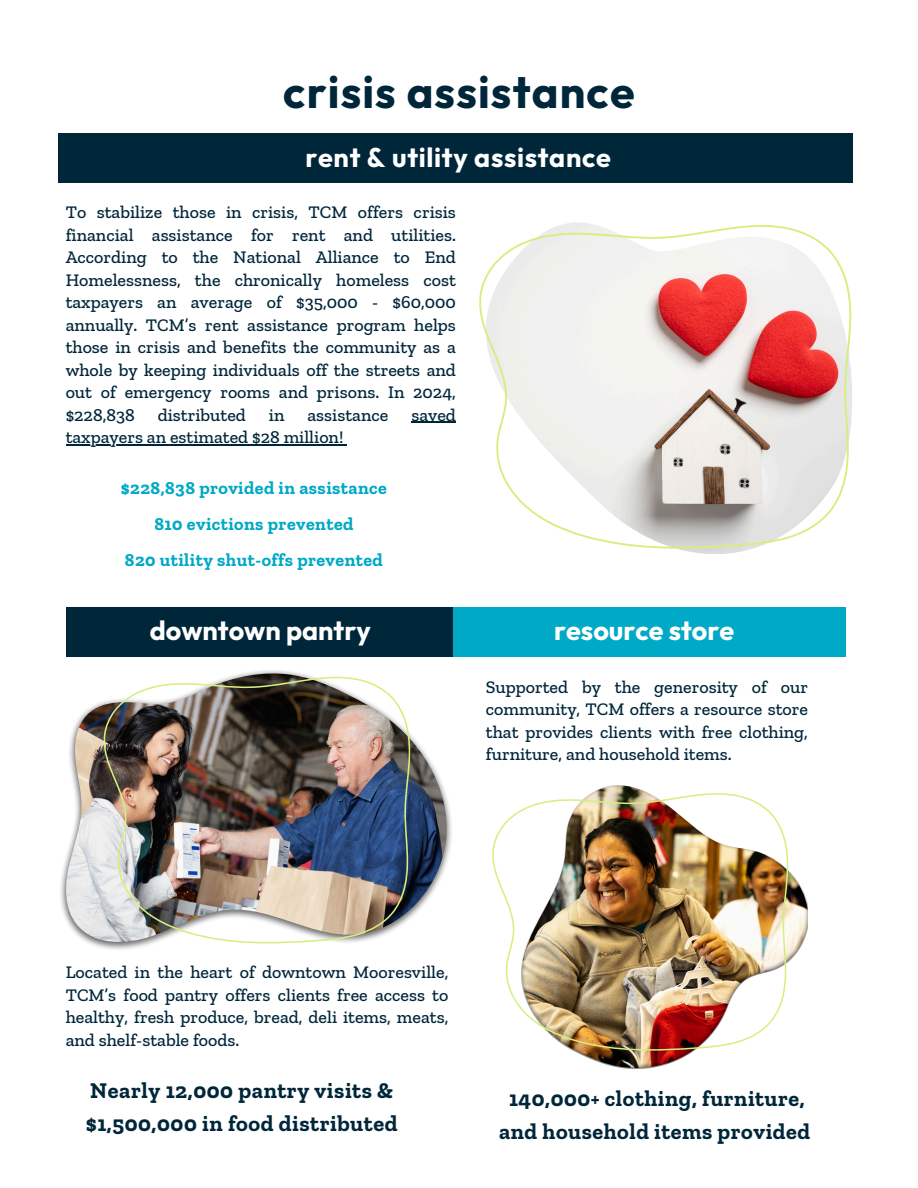
<style>
.page{position:relative;width:918px;height:1188px;background:#fff}
.page>*{position:absolute;margin:0;border:0;box-sizing:border-box;transform-origin:0 0}
.t1{font:700 45px "Outfit";letter-spacing:.025em;color:#00263a}
.t2{font:700 27px "Outfit";color:#fff}
.t3{font:700 27px "Outfit";letter-spacing:.025em;color:#fff}
.t4{font:700 22.35px/32.7px "Zilla Slab";letter-spacing:.025em;color:#00263a}
.t5{font:700 22.2px/32.7px "Zilla Slab";letter-spacing:.025em;color:#00263a;text-align:center}
.t6{font:500 18px/22.5px "Zilla Slab";color:#00263a;text-align:justify}
.t7{font:700 18px "Zilla Slab";letter-spacing:.025em;color:#00a9c5}
</style>
<div class="page">
<img style="left:60px;top:670px;width:392px;height:280px">
<img style="left:65px;top:673px;width:382px;height:270px">
<img style="left:103px;top:677px;width:307px;height:269px">
<img style="left:578px;top:785px;width:230px;height:283px">
<img style="left:492px;top:793px;width:296px;height:260px">
<div style="left:66px;top:608px;width:388px;height:49px;background:#00263a"></div>
<div style="left:454px;top:608px;width:392px;height:49px;background:#00a9c5"></div>
<div style="left:59px;top:133px;width:794px;height:49px;background:#00263a"></div>
<svg style="left:479px;top:225px;width:372px;height:326px"></svg>
<hr style="left:411px;top:422px;width:45px;height:1px;background:#00263a">
<hr style="left:66px;top:444px;width:278px;height:1px;background:#00263a">
<h3 class="t1" style="left:283px;top:63px;width:353px">crisis assistance</h3>
<p class="t3" style="left:305px;top:140px;width:307px">rent &amp; utility assistance</p>
<p class="t6" style="left:66px;top:201px;width:392px">To stabilize those in crisis, TCM offers crisis financial assistance for rent and utilities.<br>According to the National Alliance to End Homelessness, the chronically homeless cost taxpayers an average of $35,000 - $60,000 annually. TCM’s rent assistance program helps those in crisis and benefits the community as a whole by keeping individuals off the streets and out of emergency rooms and prisons. In 2024, $228,838</p>
<p class="t6" style="left:158px;top:403px;width:90px">distributed</p>
<p class="t6" style="left:269px;top:403px;width:17px">in</p>
<p class="t6" style="left:307px;top:403px;width:82px">assistance</p>
<p class="t6" style="left:411px;top:403px;width:46px">saved</p>
<p class="t6" style="left:66px;top:426px;width:279px">taxpayers an estimated $28 million!</p>
<p class="t7" style="left:121px;top:477px;width:267px">$228,838 provided in assistance</p>
<p class="t7" style="left:154px;top:513px;width:201px">810 evictions prevented</p>
<h2 class="t7" style="left:125px;top:549px;width:260px">820 utility shut-offs prevented</h2>
<p class="t2" style="left:150px;top:613px;width:223px">downtown pantry</p>
<p class="t2" style="left:554px;top:613px;width:182px">resource store</p>
<p class="t6" style="left:486px;top:675px;width:324px">Supported by the generosity of our community, TCM offers a resource store that provides clients with free clothing, furniture, and household items.</p>
<h2 class="t6" style="left:66px;top:961px;width:384px">Located in the heart of downtown Mooresville, TCM’s food pantry offers clients free access to healthy, fresh produce, bread, deli items, meats, and shelf-stable foods.</h2>
<p class="t4" style="left:86px;top:1074px;width:313px">Nearly 12,000 pantry visits &amp; $1,500,000 in food distributed</p>
<p class="t5" style="left:499px;top:1082px;width:312px">140,000+ clothing, furniture, and household items provided</p>
</div>
